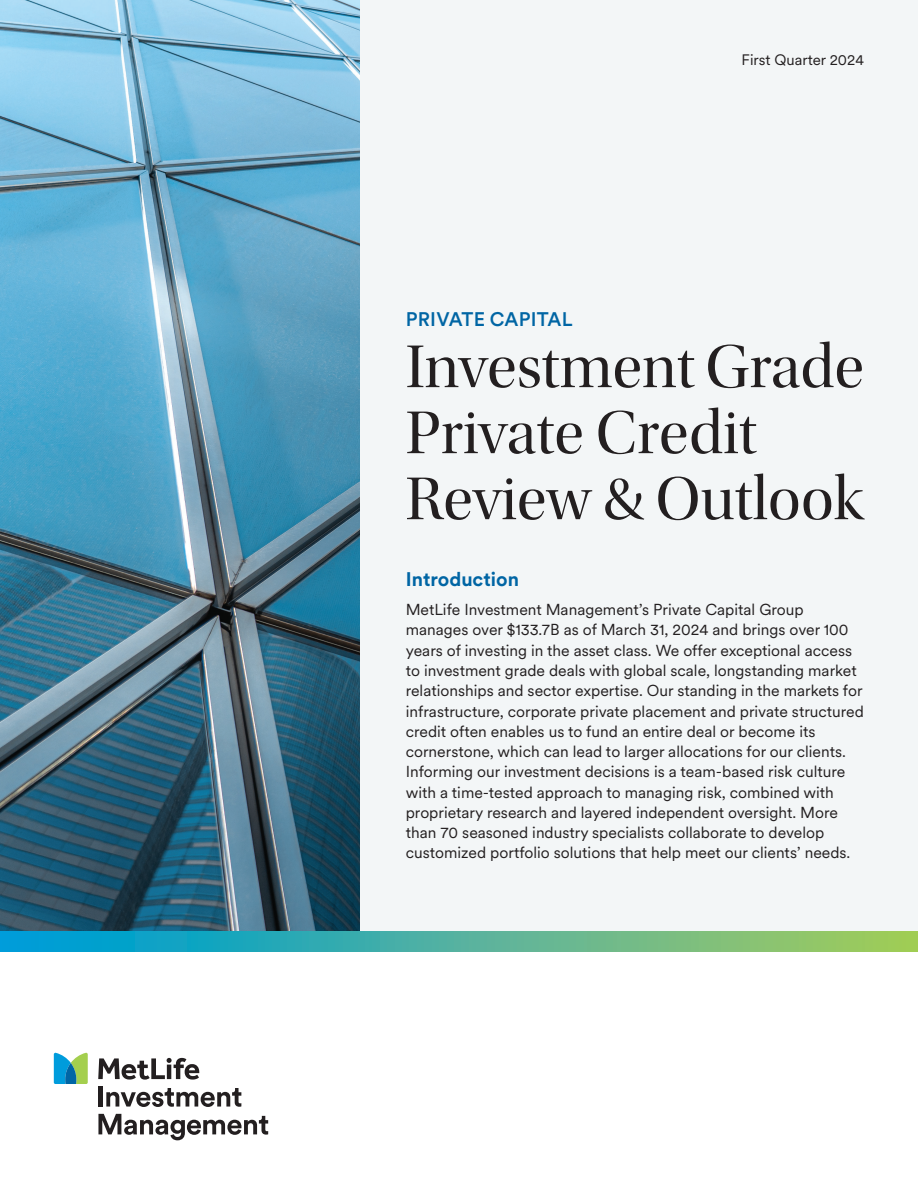
<style>
.page{position:relative;width:918px;height:1188px;background:#fff}
.page>*{position:absolute;margin:0;border:0;box-sizing:border-box;transform-origin:0 0}
.t1{font:63px/66px "Utopia Std Disp";color:#231f20}
.t2{font:500 19.5px "Met Life Circular";letter-spacing:.01em;color:#0065a4}
.t3{font:700 19.5px "Met Life Circular";color:#0065a4}
.t4{font:15.75px/20.2px "Met Life Circular";color:#231f20}
.t5{font:15px "Met Life Circular";color:#231f20}
</style>
<div class="page">
<svg style="left:54px;top:1053px;width:34px;height:31px"></svg>
<svg style="left:98px;top:1058px;width:101px;height:22px"></svg>
<div style="left:98px;top:1086px;width:5px;height:21px;background:#231f20"></div>
<svg style="left:106px;top:1088px;width:135px;height:19px"></svg>
<svg style="left:98px;top:1114px;width:170px;height:26px"></svg>
<div style="left:360px;top:0;width:558px;height:952px;background:#f3f6f7"></div>
<img style="left:0;top:0;width:360px;height:932px">
<div style="left:0;top:932px;width:918px;height:20px;background:linear-gradient(to right,#009ade,#aacb5c)"></div>
<p class="t5" style="left:742px;top:50px;width:124px">First Quarter 2024</p>
<p class="t2" style="left:406px;top:306px;width:168px">PRIVATE CAPITAL</p>
<h1 class="t1" style="left:406px;top:335px;width:460px">Investment Grade<br>Private Credit<br>Review &amp; Outlook</h1>
<p class="t3" style="left:406px;top:566px;width:115px">Introduction</p>
<p class="t4" style="left:406px;top:599px;width:460px">MetLife Investment Management’s Private Capital Group manages over $133.7B as of March 31, 2024 and brings over 100 years of investing in the asset class. We offer exceptional access to investment grade deals with global scale, longstanding market relationships and sector expertise. Our standing in the markets for infrastructure, corporate private placement and private structured credit often enables us to fund an entire deal or become its cornerstone, which can lead to larger allocations for our clients.<br>Informing our investment decisions is a team-based risk culture with a time-tested approach to managing risk, combined with proprietary research and layered independent oversight. More than 70 seasoned industry specialists collaborate to develop customized portfolio solutions that help meet our clients’ needs.</p>
</div>
